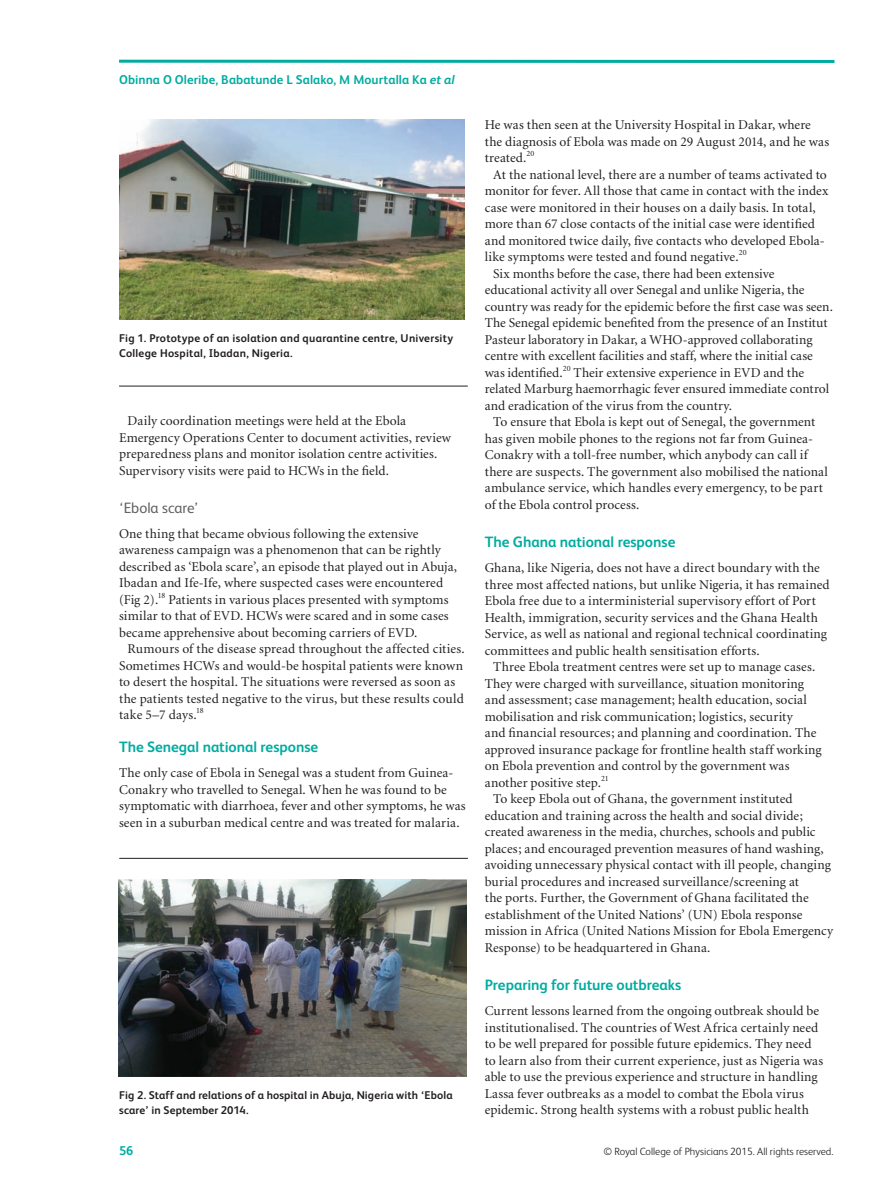
<style>
.page{position:relative;width:893px;height:1191px;background:#fff}
.page>*{position:absolute;margin:0;border:0;box-sizing:border-box;transform-origin:0 0}
.t1{font:700 15px "FS Albert";letter-spacing:-.005em;color:#00aca0}
.t2{font:15px "FS Albert";color:#636366}
.t3{font:13.5px/16.5px "Minion";letter-spacing:.005em;color:#231f20}
.t4{font:700 12.75px "FS Albert";letter-spacing:.005em;color:#00aca0}
.t5{font:700 11.25px/14.7px "FS Albert";letter-spacing:.02em;color:#231f20}
.t6{font:300 10.5px "FS Albert";color:#231f20}
.s1{font-style:italic}
</style>
<div class="page">
<hr style="left:119px;top:60px;width:715px;height:3px;background:#00aca0">
<hr style="left:119px;top:386px;width:349px;height:1px;background:#231f20">
<img style="left:119px;top:119px;width:346px;height:200px">
<hr style="left:119px;top:858px;width:349px;height:1px;background:#231f20">
<img style="left:119px;top:879px;width:347px;height:197px">
<p class="t4" style="left:119px;top:74px;width:337px">Obinna O Oleribe, Babatunde L Salako, M Mourtalla Ka <span class="s1">et al</span></p>
<p class="t5" style="left:119px;top:332px;width:336px">Fig 1. Prototype of an isolation and quarantine centre, University<br>College Hospital, Ibadan, Nigeria.</p>
<p class="t3" style="left:119px;top:414px;width:333px;text-indent:9px">Daily coordination meetings were held at the Ebola Emergency Operations Center to document activities, review preparedness plans and monitor isolation centre activities.<br>Supervisory visits were paid to HCWs in the field.</p>
<p class="t2" style="left:119px;top:502px;width:81px">‘Ebola scare’</p>
<p class="t3" style="left:119px;top:526px;width:339px">One thing that became obvious following the extensive awareness campaign was a phenomenon that can be rightly described as ‘Ebola scare’, an episode that played out in Abuja, Ibadan and Ife-Ife, where suspected cases were encountered (Fig 2).<sup>18</sup> Patients in various places presented with symptoms similar to that of EVD. HCWs were scared and in some cases became apprehensive about becoming carriers of EVD.</p>
<p class="t3" style="left:119px;top:641px;width:347px;text-indent:9px">Rumours of the disease spread throughout the affected cities.<br>Sometimes HCWs and would-be hospital patients were known to desert the hospital. The situations were reversed as soon as the patients tested negative to the virus, but these results could take 5–7 days.<sup>18</sup></p>
<p class="t1" style="left:119px;top:741px;width:201px">The Senegal national response</p>
<p class="t3" style="left:119px;top:765px;width:348px">The only case of Ebola in Senegal was a student from Guinea-Conakry who travelled to Senegal. When he was found to be symptomatic with diarrhoea, fever and other symptoms, he was seen in a suburban medical centre and was treated for malaria.</p>
<p class="t5" style="left:119px;top:1088px;width:335px">Fig 2. Staff and relations of a hospital in Abuja, Nigeria with ‘Ebola scare’ in September 2014.</p>
<p class="t3" style="left:485px;top:118px;width:346px">He was then seen at the University Hospital in Dakar, where the diagnosis of Ebola was made on 29 August 2014, and he was treated.<sup>20</sup></p>
<p class="t3" style="left:493px;top:167px;width:335px">At the national level, there are a number of teams activated to</p>
<p class="t3" style="left:485px;top:184px;width:345px">monitor for fever. All those that came in contact with the index</p>
<p class="t3" style="left:485px;top:200px;width:332px">case were monitored in their houses on a daily basis. In total,</p>
<p class="t3" style="left:485px;top:217px;width:332px">more than 67 close contacts of the initial case were identified</p>
<p class="t3" style="left:485px;top:233px;width:341px">and monitored twice daily, five contacts who developed Ebola-</p>
<p class="t3" style="left:485px;top:250px;width:263px">like symptoms were tested and found negative.<sup>20</sup></p>
<p class="t3" style="left:493px;top:266px;width:283px">Six months before the case, there had been extensive</p>
<p class="t3" style="left:485px;top:283px;width:321px">educational activity all over Senegal and unlike Nigeria, the</p>
<p class="t3" style="left:485px;top:299px;width:350px">country was ready for the epidemic before the first case was seen.</p>
<p class="t3" style="left:485px;top:316px;width:344px">The Senegal epidemic benefited from the presence of an Institut</p>
<p class="t3" style="left:485px;top:332px;width:329px">Pasteur laboratory in Dakar, a WHO-approved collaborating</p>
<p class="t3" style="left:485px;top:349px;width:330px">centre with excellent facilities and staff, where the initial case</p>
<p class="t3" style="left:485px;top:365px;width:321px">was identified.<sup>20</sup> Their extensive experience in EVD and the</p>
<p class="t3" style="left:485px;top:382px;width:346px">related Marburg haemorrhagic fever ensured immediate control</p>
<p class="t3" style="left:485px;top:398px;width:249px">and eradication of the virus from the country.</p>
<p class="t3" style="left:493px;top:415px;width:323px">To ensure that Ebola is kept out of Senegal, the government</p>
<p class="t3" style="left:485px;top:431px;width:330px">has given mobile phones to the regions not far from Guinea-</p>
<p class="t3" style="left:485px;top:448px;width:325px">Conakry with a toll-free number, which anybody can call if</p>
<p class="t3" style="left:485px;top:464px;width:345px">there are suspects. The government also mobilised the national</p>
<p class="t3" style="left:485px;top:481px;width:340px">ambulance service, which handles every emergency, to be part</p>
<p class="t3" style="left:485px;top:497px;width:156px">of the Ebola control process.</p>
<p class="t1" style="left:485px;top:536px;width:192px">The Ghana national response</p>
<p class="t3" style="left:485px;top:561px;width:346px">Ghana, like Nigeria, does not have a direct boundary with the three most affected nations, but unlike Nigeria, it has remained Ebola free due to a interministerial supervisory effort of Port Health, immigration, security services and the Ghana Health Service, as well as national and regional technical coordinating committees and public health sensitisation efforts.</p>
<p class="t3" style="left:493px;top:660px;width:323px">Three Ebola treatment centres were set up to manage cases.</p>
<p class="t3" style="left:485px;top:676px;width:321px">They were charged with surveillance, situation monitoring</p>
<p class="t3" style="left:485px;top:693px;width:324px">and assessment; case management; health education, social</p>
<p class="t3" style="left:485px;top:709px;width:310px">mobilisation and risk communication; logistics, security</p>
<p class="t3" style="left:485px;top:726px;width:333px">and financial resources; and planning and coordination. The</p>
<p class="t3" style="left:485px;top:742px;width:338px">approved insurance package for frontline health staff working</p>
<p class="t3" style="left:485px;top:759px;width:306px">on Ebola prevention and control by the government was</p>
<p class="t3" style="left:485px;top:775px;width:126px">another positive step.<sup>21</sup></p>
<p class="t3" style="left:493px;top:792px;width:301px">To keep Ebola out of Ghana, the government instituted</p>
<p class="t3" style="left:485px;top:808px;width:320px">education and training across the health and social divide;</p>
<p class="t3" style="left:485px;top:825px;width:332px">created awareness in the media, churches, schools and public</p>
<p class="t3" style="left:485px;top:841px;width:341px">places; and encouraged prevention measures of hand washing,</p>
<p class="t3" style="left:485px;top:858px;width:348px">avoiding unnecessary physical contact with ill people, changing</p>
<p class="t3" style="left:485px;top:874px;width:316px">burial procedures and increased surveillance/screening at</p>
<p class="t3" style="left:485px;top:891px;width:325px">the ports. Further, the Government of Ghana facilitated the</p>
<p class="t3" style="left:485px;top:907px;width:319px">establishment of the United Nations’ (UN) Ebola response</p>
<p class="t3" style="left:485px;top:924px;width:350px">mission in Africa (United Nations Mission for Ebola Emergency</p>
<p class="t3" style="left:485px;top:940px;width:227px">Response) to be headquartered in Ghana.</p>
<p class="t1" style="left:485px;top:978px;width:198px">Preparing for future outbreaks</p>
<p class="t3" style="left:485px;top:1003px;width:340px">Current lessons learned from the ongoing outbreak should be institutionalised. The countries of West Africa certainly need to be well prepared for possible future epidemics. They need to learn also from their current experience, just as Nigeria was able to use the previous experience and structure in handling Lassa fever outbreaks as a model to combat the Ebola virus epidemic. Strong health systems with a robust public health</p>
<p class="t4" style="left:119px;top:1145px;width:16px">56</p>
<p class="t6" style="left:604px;top:1147px;width:231px">© Royal College of Physicians 2015. All rights reserved.</p>
</div>
